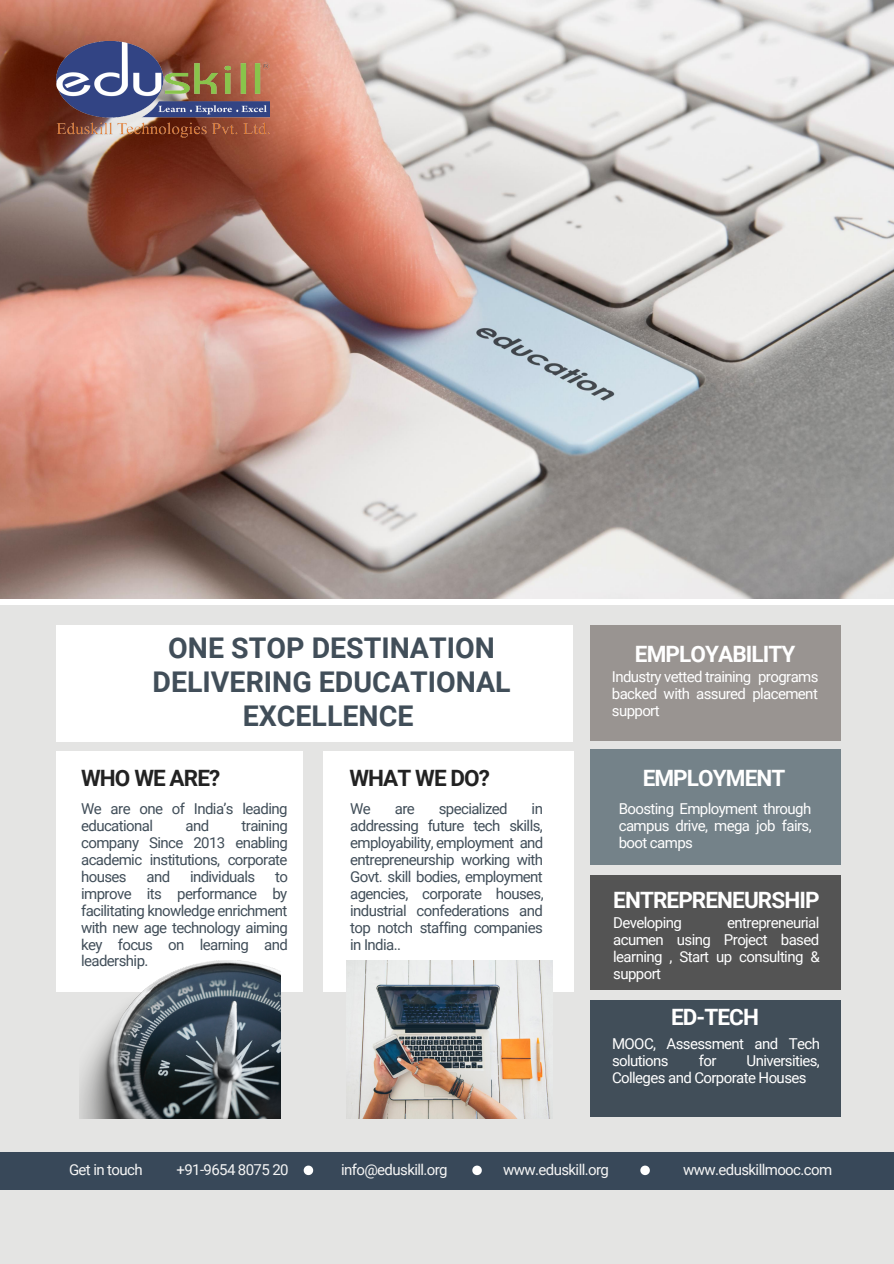
<style>
.page{position:relative;width:894px;height:1264px;background:#fff}
.page>*{position:absolute;margin:0;border:0;box-sizing:border-box;transform-origin:0 0}
.t1{font:700 28.5px/33.8px "Roboto";color:#414e59;text-align:center}
.t2{font:700 22.5px "Roboto";letter-spacing:-.04em;color:#fff}
.t3{font:700 22.5px "Roboto";letter-spacing:-.04em;color:#222}
.t4{font:15px/17px "Roboto";letter-spacing:-.04em;color:#414e59;text-align:justify}
.t5{font:15px/17px "Roboto";letter-spacing:-.04em;color:#fff;text-align:justify}
.t6{font:15px "Roboto";letter-spacing:-.04em;color:#f5f5f5}
</style>
<div class="page">
<div style="left:0;top:0;width:893px;height:1263px;background:#e4e4e3"></div>
<div style="left:589px;top:625px;width:250px;height:115px;background:#999491"></div>
<div style="left:589px;top:750px;width:250px;height:114px;background:#748289"></div>
<div style="left:589px;top:875px;width:250px;height:114px;background:#545454"></div>
<div style="left:56px;top:625px;width:516px;height:116px;background:#fff"></div>
<div style="left:56px;top:751px;width:246px;height:240px;background:#fff"></div>
<div style="left:323px;top:751px;width:250px;height:240px;background:#fff"></div>
<div style="left:589px;top:1000px;width:250px;height:116px;background:#414e59"></div>
<div style="left:0;top:1152px;width:893px;height:36px;background:#384859"></div>
<svg style="left:303px;top:1165px;width:10px;height:10px"></svg>
<svg style="left:472px;top:1165px;width:9px;height:10px"></svg>
<svg style="left:640px;top:1165px;width:9px;height:10px"></svg>
<img style="left:0;top:0;width:893px;height:599px">
<div style="left:0;top:599px;width:893px;height:6px;background:#fff"></div>
<img style="left:80px;top:960px;width:200px;height:158px">
<img style="left:346px;top:960px;width:206px;height:158px">
<img style="left:56px;top:42px;width:213px;height:95px">
<h1 class="t1" style="left:152px;top:631px;width:359px">ONE STOP DESTINATION<br>DELIVERING EDUCATIONAL<br>EXCELLENCE</h1>
<h2 class="t3" style="left:81px;top:765px;width:141px">WHO WE ARE?</h2>
<h2 class="t3" style="left:349px;top:765px;width:142px">WHAT WE DO?</h2>
<p class="t4" style="left:81px;top:800px;width:208px">We are one of India’s leading educational</p>
<p class="t4" style="left:350px;top:800px;width:22px">We</p>
<p class="t4" style="left:395px;top:800px;width:21px">are</p>
<p class="t4" style="left:438px;top:800px;width:70px">specialized</p>
<p class="t4" style="left:350px;top:800px;width:195px;text-indent:181px">in addressing future tech skills, employability, employment and entrepreneurship working with Govt. skill bodies, employment agencies, corporate houses, industrial confederations and top notch staffing companies in India..</p>
<p class="t4" style="left:185px;top:817px;width:25px">and</p>
<p class="t4" style="left:81px;top:817px;width:208px;text-indent:160px">training company Since 2013 enabling academic institutions, corporate houses</p>
<p class="t4" style="left:146px;top:868px;width:25px">and</p>
<p class="t4" style="left:190px;top:868px;width:67px">individuals</p>
<p class="t4" style="left:81px;top:868px;width:208px;text-indent:194px">to improve its performance by facilitating knowledge enrichment with new age technology aiming key focus on learning and leadership.</p>
<h2 class="t2" style="left:634px;top:641px;width:162px">EMPLOYABILITY</h2>
<p class="t5" style="left:611px;top:668px;width:208px">Industry vetted training programs backed with assured placement support</p>
<h2 class="t2" style="left:642px;top:765px;width:144px">EMPLOYMENT</h2>
<p class="t5" style="left:618px;top:800px;width:194px">Boosting Employment through campus drive, mega job fairs, boot camps</p>
<h2 class="t2" style="left:613px;top:887px;width:208px">ENTREPRENEURSHIP</h2>
<p class="t5" style="left:613px;top:914px;width:208px;text-indent:114px">entrepreneurial acumen using Project based learning , Start up consulting &amp; support</p>
<h2 class="t2" style="left:671px;top:1004px;width:89px">ED-TECH</h2>
<p class="t5" style="left:612px;top:1035px;width:209px">MOOC, Assessment and Tech solutions</p>
<p class="t5" style="left:613px;top:914px;width:70px">Developing</p>
<p class="t5" style="left:698px;top:1052px;width:19px">for</p>
<p class="t5" style="left:612px;top:1052px;width:209px;text-indent:134px">Universities,<br>Colleges and Corporate Houses</p>
<p class="t6" style="left:69px;top:1161px;width:75px">Get in touch</p>
<p class="t6" style="left:176px;top:1161px;width:114px">+91-9654 8075 20</p>
<p class="t6" style="left:341px;top:1161px;width:108px">info@eduskill.org</p>
<p class="t6" style="left:503px;top:1161px;width:107px">www.eduskill.org</p>
<p class="t6" style="left:683px;top:1161px;width:150px">www.eduskillmooc.com</p>
</div>
